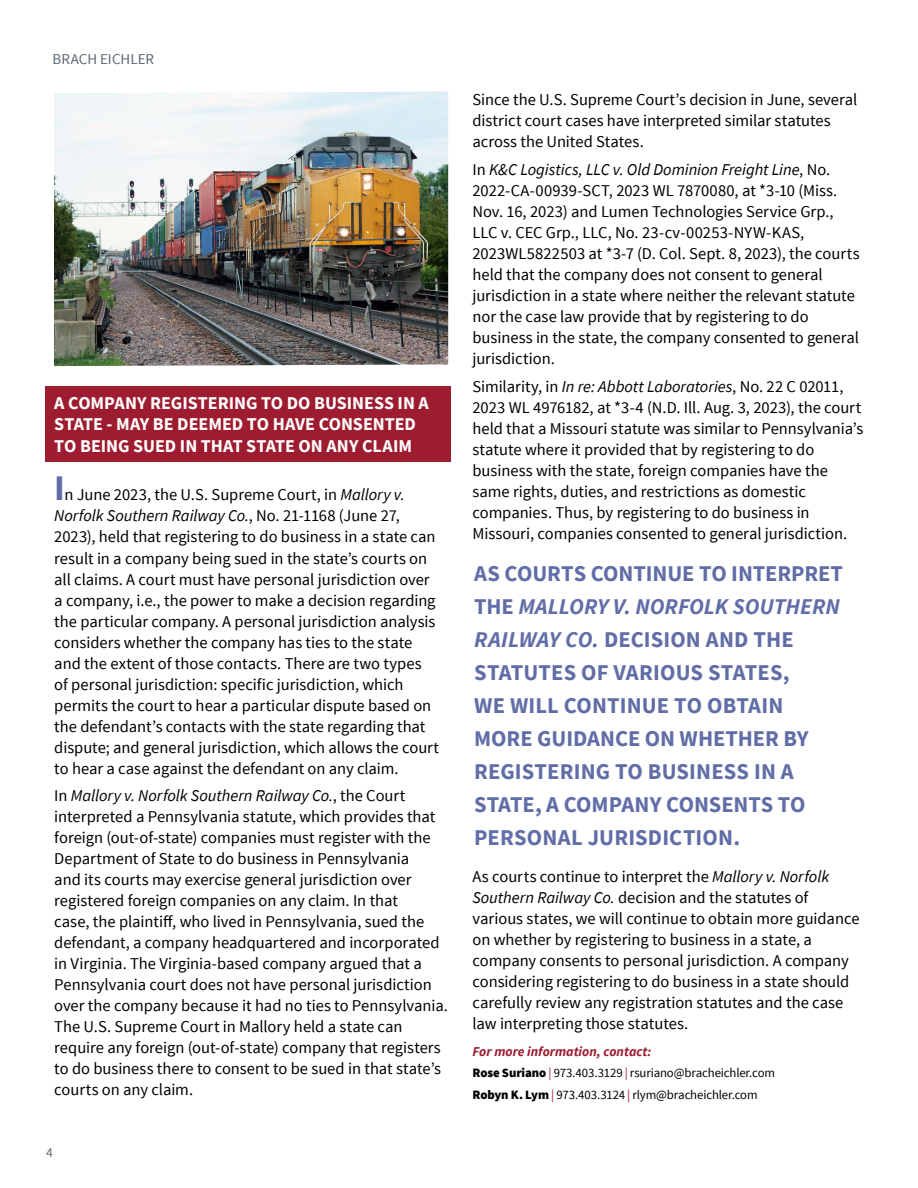
<style>
.page{position:relative;width:918px;height:1188px;background:#fff}
.page>*{position:absolute;margin:0;border:0;box-sizing:border-box;transform-origin:0 0}
.t1{font:700 22.5px/33px "Source Sans Pro";letter-spacing:.005em;color:#616da7}
.t2{font:700 18px/21.6px "Source Sans Pro";color:#fff}
.t3{font:16.5px/21px "Source Sans Pro";color:#000}
.t4{font:15px "Source Sans Pro";color:#5b6870}
.t5{font:italic 700 13.5px "Source Sans Pro";color:#9e1c30}
.t6{font:13.5px "Source Sans Pro";color:#5b6870}
.t7{font:12.75px/21.6px "Source Sans Pro";letter-spacing:-.01em;color:#000}
.s1{font-weight:700;font-size:36px;color:#616da7}
.s2{font-style:italic}
.s3{font-weight:900}
.s4{color:#9e1c30}
.s5{font-weight:700;font-size:18px;color:#fff}
</style>
<div class="page">
<div style="left:46px;top:387px;width:405px;height:75px;background:#9e1c30"></div>
<img style="left:54px;top:92px;width:394px;height:274px">
<p class="t4" style="left:52px;top:50px;width:103px">BRACH EICHLER</p>
<p class="t2" style="left:54px;top:391px;width:376px">A COMPANY REGISTERING TO DO BUSINESS IN A<br>STATE - MAY BE DEEMED TO HAVE CONSENTED<br>TO BEING SUED IN THAT STATE ON ANY CLAIM</p>
<p class="t3" style="left:54px;top:485px;width:386px"><span class="s1">I</span>n June 2023, the U.S. Supreme Court, in <span class="s2">Mallory v.<br>Norfolk Southern Railway Co.</span>, No. 21-1168 (June 27, 2023), held that registering to do business in a state can result in a company being sued in the state’s courts on all claims. A court must have personal jurisdiction over a company, i.e., the power to make a decision regarding the particular company. A personal jurisdiction analysis considers whether the company has ties to the state and the extent of those contacts. There are two types of personal jurisdiction: specific jurisdiction, which permits the court to hear a particular dispute based on the defendant’s contacts with the state regarding that dispute; and general jurisdiction, which allows the court to hear a case against the defendant on any claim.</p>
<p class="t3" style="left:54px;top:786px;width:395px">In <span class="s2">Mallory v. Norfolk Southern Railway Co.</span>, the Court interpreted a Pennsylvania statute, which provides that foreign (out-of-state) companies must register with the Department of State to do business in Pennsylvania<br>and its courts may exercise general jurisdiction over registered foreign companies on any claim. In that<br>case, the plaintiff, who lived in Pennsylvania, sued the defendant, a company headquartered and incorporated in Virginia. The Virginia-based company argued that a Pennsylvania court does not have personal jurisdiction over the company because it had no ties to Pennsylvania.<br>The U.S. Supreme Court in Mallory held a state can require any foreign (out-of-state) company that registers to do business there to consent to be sued in that state’s courts on any claim.</p>
<p class="t6" style="left:46px;top:1144px;width:8px">4</p>
<p class="t3" style="left:472px;top:90px;width:386px">Since the U.S. Supreme Court’s decision in June, several district court cases have interpreted similar statutes across the United States.</p>
<p class="t3" style="left:472px;top:159px;width:389px">In <span class="s2">K&amp;C Logistics, LLC v. Old Dominion Freight Line</span>, No.<br>2022-CA-00939-SCT, 2023 WL 7870080, at *3-10 (Miss.<br>Nov. 16, 2023) and Lumen Technologies Service Grp., LLC v. CEC Grp., LLC, No. 23-cv-00253-NYW-KAS, 2023WL5822503 at *3-7 (D. Col. Sept. 8, 2023), the courts held that the company does not consent to general jurisdiction in a state where neither the relevant statute nor the case law provide that by registering to do business in the state, the company consented to general jurisdiction.</p>
<p class="t3" style="left:472px;top:376px;width:392px">Similarity, in <span class="s2">In re: Abbott Laboratories</span>, No. 22 C 02011, 2023 WL 4976182, at *3-4 (N.D. Ill. Aug. 3, 2023), the court held that a Missouri statute was similar to Pennsylvania’s statute where it provided that by registering to do business with the state, foreign companies have the same rights, duties, and restrictions as domestic companies. Thus, by registering to do business in Missouri, companies consented to general jurisdiction.</p>
<p class="t1" style="left:474px;top:557px;width:370px">AS COURTS CONTINUE TO INTERPRET<br>THE <span class="s2">MALLORY V. NORFOLK SOUTHERN<br>RAILWAY CO.</span> DECISION AND THE<br>STATUTES OF VARIOUS STATES,<br>WE WILL CONTINUE TO OBTAIN<br>MORE GUIDANCE ON WHETHER BY<br>REGISTERING TO BUSINESS IN A<br>STATE, A COMPANY CONSENTS TO<br>PERSONAL JURISDICTION.</p>
<p class="t3" style="left:472px;top:866px;width:389px">As courts continue to interpret the <span class="s2">Mallory v. Norfolk Southern Railway Co.</span> decision and the statutes of various states, we will continue to obtain more guidance on whether by registering to business in a state, a company consents to personal jurisdiction. A company considering registering to do business in a state should carefully review any registration statutes and the case law interpreting those statutes.</p>
<p class="t5" style="left:472px;top:1043px;width:180px">For more information, contact:</p>
<p class="t7" style="left:472px;top:1062px;width:304px"><span class="s3">Rose Suriano</span> <span class="s4">|</span> 973.403.3129 <span class="s4">|</span> rsuriano@bracheichler.com<br><span class="s3">Robyn K. Lym</span> <span class="s4">|</span> 973.403.3124 <span class="s4">|</span> rlym@bracheichler.com<span class="s5">N</span></p>
</div>
